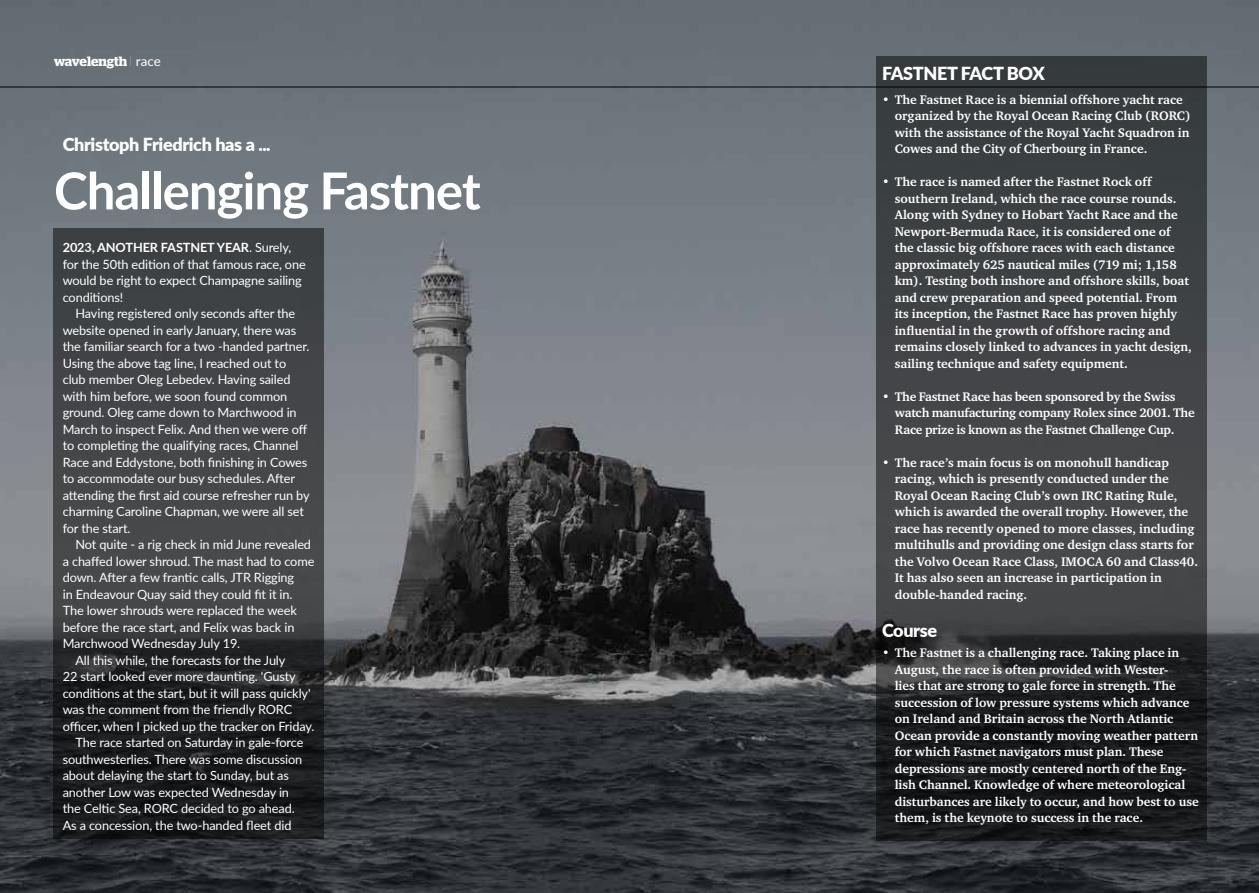
<style>
.page{position:relative;width:1259px;height:893px;background:#fff}
.page>*{position:absolute;margin:0;border:0;box-sizing:border-box;transform-origin:0 0}
.t1{font:700 51px "Lato";letter-spacing:-.02em;color:#fff}
.t2{font:900 18px "Lato";letter-spacing:-.02em;color:#fff}
.t3{font:600 13.5px "Stag";letter-spacing:-.005em;color:#fff}
.t4{font:700 12.75px/16.5px "Charter ITC";color:#fff}
.t5{font:12.75px/16.5px "Lato";letter-spacing:-.01em;color:#fff}
.t6{font:700 12.75px/16.5px "Charter ITC";letter-spacing:-.02em;color:#fff}
.s1{font-family:"Lato";font-weight:100}
.s2{font-family:"Lato";font-weight:400}
.s3{font-weight:700}
</style>
<div class="page">
<img style="left:0;top:0;width:1259px;height:893px">
<svg style="left:54px;top:228px;width:270px;height:611px;background:#35373a"></svg>
<hr style="left:0;top:87px;width:1259px;height:1px;background:#000">
<svg style="left:875px;top:56px;width:331px;height:785px;background:#36393b"></svg>
<p class="t3" style="left:54px;top:54px;width:108px">wavelength <span class="s1">l</span> <span class="s2">race</span></p>
<h2 class="t2" style="left:63px;top:131px;width:209px">Christoph Friedrich has a ...</h2>
<h1 class="t1" style="left:54px;top:153px;width:428px">Challenging Fastnet</h1>
<p class="t5" style="left:63px;top:239px;width:244px"><span class="s3">2023, ANOTHER FASTNET YEAR</span>. Surely, for the 50th edition of that famous race, one would be right to expect Champagne sailing conditions!</p>
<p class="t5" style="left:63px;top:305px;width:248px;text-indent:13px">Having registered only seconds after the website opened in early January, there was the familiar search for a two -handed partner.<br>Using the above tag line, I reached out to club member Oleg Lebedev. Having sailed with him before, we soon found common ground. Oleg came down to Marchwood in March to inspect Felix. And then we were off to completing the qualifying races, Channel Race and Eddystone, both finishing in Cowes to accommodate our busy schedules. After attending the first aid course refresher run by charming Caroline Chapman, we were all set for the start.</p>
<p class="t5" style="left:75px;top:536px;width:237px">Not quite - a rig check in mid June revealed</p>
<p class="t5" style="left:63px;top:552px;width:253px">a chaffed lower shroud. The mast had to come</p>
<p class="t5" style="left:63px;top:569px;width:233px">down. After a few frantic calls, JTR Rigging</p>
<p class="t5" style="left:63px;top:585px;width:231px">in Endeavour Quay said they could fit it in.</p>
<p class="t5" style="left:63px;top:602px;width:236px">The lower shrouds were replaced the week</p>
<p class="t5" style="left:63px;top:618px;width:233px">before the race start, and Felix was back in</p>
<p class="t5" style="left:63px;top:635px;width:179px">Marchwood Wednesday July 19.</p>
<p class="t5" style="left:75px;top:651px;width:211px">All this while, the forecasts for the July</p>
<p class="t5" style="left:63px;top:668px;width:235px">22 start looked ever more daunting. 'Gusty</p>
<p class="t5" style="left:63px;top:684px;width:249px">conditions at the start, but it will pass quickly'</p>
<p class="t5" style="left:63px;top:701px;width:231px">was the comment from the friendly RORC</p>
<p class="t5" style="left:63px;top:717px;width:253px">officer, when I picked up the tracker on Friday.</p>
<p class="t5" style="left:75px;top:734px;width:229px">The race started on Saturday in gale-force</p>
<p class="t5" style="left:63px;top:750px;width:241px">southwesterlies. There was some discussion</p>
<p class="t5" style="left:63px;top:767px;width:228px">about delaying the start to Sunday, but as</p>
<p class="t5" style="left:63px;top:783px;width:228px">another Low was expected Wednesday in</p>
<p class="t5" style="left:63px;top:800px;width:233px">the Celtic Sea, RORC decided to go ahead.</p>
<p class="t5" style="left:63px;top:816px;width:230px">As a concession, the two-handed fleet did</p>
<h2 class="t2" style="left:882px;top:60px;width:164px">FASTNET FACT BOX</h2>
<p class="t4" style="left:895px;top:91px;width:297px;text-indent:-13px">• The Fastnet Race is a biennial offshore yacht race organized by the Royal Ocean Racing Club (RORC) with the assistance of the Royal Yacht Squadron in Cowes and the City of Cherbourg in France.</p>
<p class="t4" style="left:895px;top:173px;width:299px;text-indent:-13px">• The race is named after the Fastnet Rock off southern Ireland, which the race course rounds.<br>Along with Sydney to Hobart Yacht Race and the Newport-Bermuda Race, it is considered one of the classic big offshore races with each distance approximately 625 nautical miles (719 mi; 1,158 km). Testing both inshore and offshore skills, boat and crew preparation and speed potential. From its inception, the Fastnet Race has proven highly influential in the growth of offshore racing and remains closely linked to advances in yacht design, sailing technique and safety equipment.</p>
<p class="t6" style="left:895px;top:388px;width:301px;text-indent:-13px">• The Fastnet Race has been sponsored by the Swiss watch manufacturing company Rolex since 2001. The<br>Race prize is known as the Fastnet Challenge Cup.</p>
<p class="t4" style="left:895px;top:454px;width:305px;text-indent:-13px">• The race’s main focus is on monohull handicap racing, which is presently conducted under the Royal Ocean Racing Club’s own IRC Rating Rule, which is awarded the overall trophy. However, the race has recently opened to more classes, including multihulls and providing one design class starts for the Volvo Ocean Race Class, IMOCA 60 and Class40.<br>It has also seen an increase in participation in double-handed racing.</p>
<h2 class="t2" style="left:882px;top:616px;width:57px">Course</h2>
<p class="t4" style="left:895px;top:644px;width:305px;text-indent:-13px">• The Fastnet is a challenging race. Taking place in August, the race is often provided with Wester-<br>lies that are strong to gale force in strength. The succession of low pressure systems which advance on Ireland and Britain across the North Atlantic Ocean provide a constantly moving weather pattern for which Fastnet navigators must plan. These depressions are mostly centered north of the Eng&shy;lish Channel. Knowledge of where meteorological disturbances are likely to occur, and how best to use them, is the keynote to success in the race.</p>
</div>
